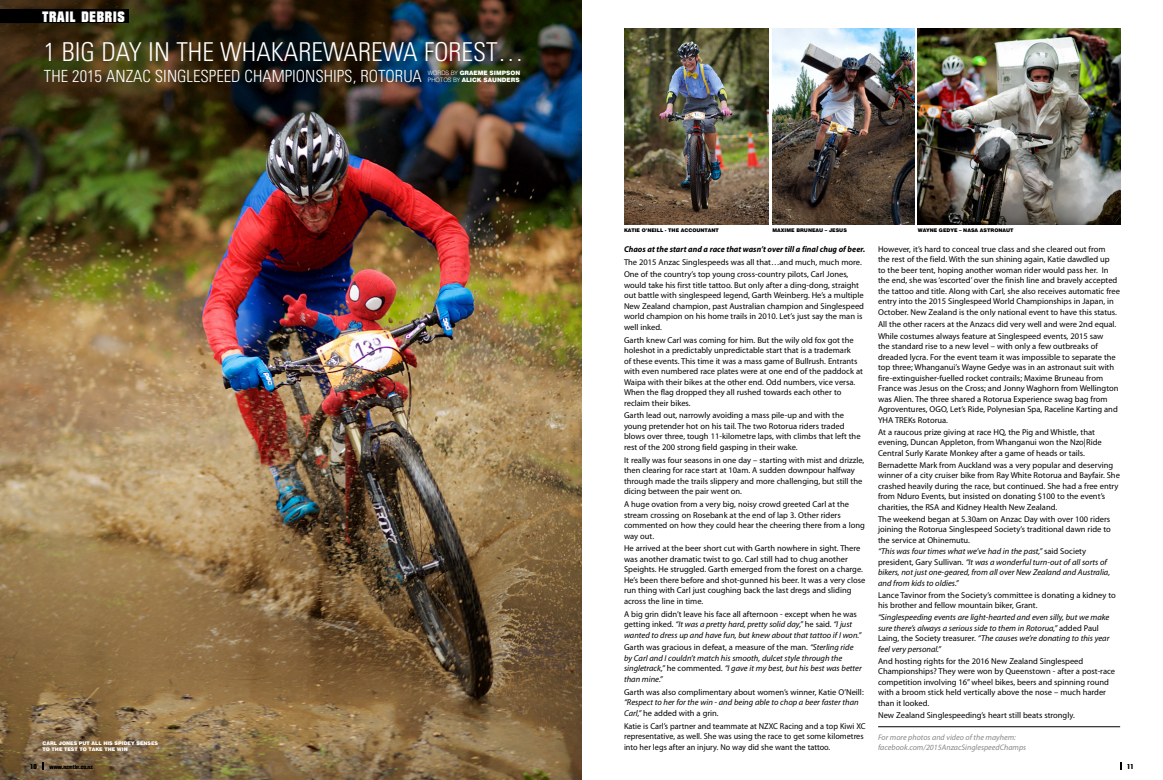
<style>
.page{position:relative;width:1163px;height:780px;background:#fff}
.page>*{position:absolute;margin:0;border:0;box-sizing:border-box;transform-origin:0 0}
.t1{font:300 condensed 26px "Univers";color:#fff}
.t2{font:300 condensed 16.8px "Univers";color:#fff}
.t3{font:900 15px "Facet";letter-spacing:.05em;color:#fff}
.t4{font:8.5px/10.5px "Myriad Pro";color:#000}
.t5{font:italic 8.5px/10.5px "Myriad Pro";color:#000}
.t6{font:italic 700 8.5px "Myriad Pro";color:#000;scale:.96 1}
.t7{font:italic 8px/10px "Myriad Pro";color:#878787}
.t8{font:900 7.1px "Facet";color:#000}
.t9{font:900 6px/7.2px "Swiss 721 BT";color:#fff}
.t10{font:900 6px "Facet";color:#000}
.t11{font:900 5px "Swiss 721 BT";color:#000}
.t12{font:900 5px/6px "Swiss 721 BT";color:#fff}
.s1{font-weight:300}
.s2{font-style:normal}
</style>
<div class="page">
<img style="left:0;top:0;width:581px;height:780px">
<div style="left:0;top:10px;width:128px;height:13px;background:#000"></div>
<img style="left:772px;top:28px;width:142px;height:196px">
<img style="left:624px;top:28px;width:144px;height:196px">
<img style="left:917px;top:29px;width:202px;height:195px">
<hr style="left:878px;top:726px;width:241px;height:1px;background:#000">
<h3 class="t3" style="left:42px;top:8px;width:84px">TRAIL DEBRIS</h3>
<h1 class="t1" style="left:44px;top:37px;width:481px">1 BIG DAY IN THE WHAKAREWAREWA FOREST…</h1>
<h2 class="t2" style="left:44px;top:66px;width:379px">THE 2015 ANZAC SINGLESPEED CHAMPIONSHIPS, ROTORUA</h2>
<p class="t9" style="left:427px;top:69px;width:94px"><span class="s1">WORDS BY</span> GRAEME SIMPSON<br><span class="s1">PHOTOS BY</span> ALICK SAUNDERS</p>
<p class="t12" style="left:43px;top:740px;width:117px">CARL JONES PUT ALL HIS SPIDEY SENSES<br>TO THE TEST TO TAKE THE WIN</p>
<p class="t11" style="left:624px;top:227px;width:96px">KATIE O’NEILL - THE ACCOUNTANT</p>
<p class="t11" style="left:772px;top:227px;width:76px">MAXIME BRUNEAU – JESUS</p>
<p class="t11" style="left:917px;top:227px;width:97px">WAYNE GEDYE – NASA ASTRONAUT</p>
<p class="t6" style="left:624px;top:243px;width:253px">Chaos at the start and a race that wasn’t over till a final chug of beer.</p>
<p class="t4" style="left:624px;top:255px;width:239px;line-height:12.8px">The 2015 Anzac Singlespeeds was all that…and much, much more.<br>One of the country’s top young cross-country pilots, Carl Jones,</p>
<p class="t4" style="left:624px;top:279px;width:241px">would take his first title tattoo. But only after a ding-dong, straight out battle with singlespeed legend, Garth Weinberg. He’s a multiple New Zealand champion, past Australian champion and Singlespeed world champion on his home trails in 2010. Let’s just say the man is well inked.</p>
<p class="t4" style="left:624px;top:334px;width:240px">Garth knew Carl was coming for him. But the wily old fox got the holeshot in a predictably unpredictable start that is a trademark<br>of these events. This time it was a mass game of Bullrush. Entrants with even numbered race plates were at one end of the paddock at Waipa with their bikes at the other end. Odd numbers, vice versa.<br>When the flag dropped they all rushed towards each other to reclaim their bikes.</p>
<p class="t4" style="left:624px;top:410px;width:238px">Garth lead out, narrowly avoiding a mass pile-up and with the young pretender hot on his tail. The two Rotorua riders traded blows over three, tough 11-kilometre laps, with climbs that left the rest of the 200 strong field gasping in their wake.</p>
<p class="t4" style="left:624px;top:454px;width:242px">It really was four seasons in one day – starting with mist and drizzle, then clearing for race start at 10am. A sudden downpour halfway through made the trails slippery and more challenging, but still the dicing between the pair went on.</p>
<p class="t4" style="left:624px;top:499px;width:242px">A huge ovation from a very big, noisy crowd greeted Carl at the stream crossing on Rosebank at the end of lap 3. Other riders commented on how they could hear the cheering there from a long way out.</p>
<p class="t4" style="left:624px;top:543px;width:243px">He arrived at the beer short cut with Garth nowhere in sight. There was another dramatic twist to go. Carl still had to chug another Speights. He struggled. Garth emerged from the forest on a charge.<br>He’s been there before and shot-gunned his beer. It was a very close run thing with Carl just coughing back the last dregs and sliding across the line in time.</p>
<p class="t5" style="left:624px;top:608px;width:239px"><span class="s2">A big grin didn’t leave his face all afternoon - except when he was getting inked.</span> “It was a pretty hard, pretty solid day,” <span class="s2">he said.</span> “I just wanted to dress up and have fun, but knew about that tattoo if I won.”</p>
<p class="t5" style="left:624px;top:642px;width:239px"><span class="s2">Garth was gracious in defeat, a measure of the man.</span> “Sterling ride by Carl and I couldn’t match his smooth, dulcet style through the singletrack,” <span class="s2">he commented.</span> “I gave it my best, but his best was better than mine.”</p>
<p class="t4" style="left:624px;top:686px;width:241px">Garth was also complimentary about women’s winner, Katie O’Neill:</p>
<p class="t5" style="left:624px;top:697px;width:236px">“Respect to her for the win - and being able to chop a beer faster than<br>Carl,” <span class="s2">he added with a grin.</span></p>
<p class="t4" style="left:624px;top:720px;width:243px">Katie is Carl’s partner and teammate at NZXC Racing and a top Kiwi XC representative, as well. She was using the race to get some kilometres into her legs after an injury. No way did she want the tattoo.</p>
<p class="t4" style="left:878px;top:243px;width:243px">However, it’s hard to conceal true class and she cleared out from<br>the rest of the field. With the sun shining again, Katie dawdled up<br>to the beer tent, hoping another woman rider would pass her. In the end, she was ‘escorted’ over the finish line and bravely accepted the tattoo and title. Along with Carl, she also receives automatic free entry into the 2015 Singlespeed World Championships in Japan, in October. New Zealand is the only national event to have this status.</p>
<p class="t4" style="left:878px;top:318px;width:240px;line-height:11.9px">All the other racers at the Anzacs did very well and were 2nd equal.<br>While costumes always feature at Singlespeed events, 2015 saw</p>
<p class="t4" style="left:878px;top:341px;width:242px">the standard rise to a new level – with only a few outbreaks of dreaded lycra. For the event team it was impossible to separate the top three; Whanganui’s Wayne Gedye was in an astronaut suit with fire-extinguisher-fuelled rocket contrails; Maxime Bruneau from France was Jesus on the Cross; and Jonny Waghorn from Wellington was Alien. The three shared a Rotorua Experience swag bag from Agroventures, OGO, Let’s Ride, Polynesian Spa, Raceline Karting and YHA TREKs Rotorua.</p>
<p class="t4" style="left:878px;top:426px;width:225px">At a raucous prize giving at race HQ, the Pig and Whistle, that evening, Duncan Appleton, from Whanganui won the Nzo|Ride<br>Central Surly Karate Monkey after a game of heads or tails.</p>
<p class="t4" style="left:878px;top:459px;width:243px">Bernadette Mark from Auckland was a very popular and deserving winner of a city cruiser bike from Ray White Rotorua and Bayfair. She crashed heavily during the race, but continued. She had a free entry from Nduro Events, but insisted on donating $100 to the event’s charities, the RSA and Kidney Health New Zealand.</p>
<p class="t4" style="left:878px;top:513px;width:234px;text-align:justify">The weekend began at 5.30am on Anzac Day with over 100 riders joining the Rotorua Singlespeed Society’s traditional dawn ride to the service at Ohinemutu.</p>
<p class="t5" style="left:878px;top:546px;width:233px">“This was four times what we’ve had in the past,” <span class="s2">said Society president, Gary Sullivan.</span> “It was a wonderful turn-out of all sorts of bikers, not just one-geared, from all over New Zealand and Australia, and from kids to oldies.”</p>
<p class="t4" style="left:878px;top:589px;width:239px">Lance Tavinor from the Society’s committee is donating a kidney to his brother and fellow mountain biker, Grant.</p>
<p class="t5" style="left:878px;top:612px;width:233px">“Singlespeeding events are light-hearted and even silly, but we make sure there’s always a serious side to them in Rotorua,” <span class="s2">added Paul Laing, the Society treasurer.</span> “The causes we’re donating to this year feel very personal.”</p>
<p class="t4" style="left:878px;top:655px;width:238px">And hosting rights for the 2016 New Zealand Singlespeed Championships? They were won by Queenstown - after a post-race competition involving 16” wheel bikes, beers and spinning round with a broom stick held vertically above the nose – much harder than it looked.</p>
<p class="t4" style="left:878px;top:710px;width:198px">New Zealand Singlespeeding’s heart still beats strongly.</p>
<p class="t7" style="left:878px;top:731px;width:150px">For more photos and video of the mayhem: facebook.com/2015AnzacSinglespeedChamps</p>
<p class="t8" style="left:30px;top:762px;width:8px">10</p>
<p class="t10" style="left:49px;top:763px;width:45px">www.nzmtbr.co.nz</p>
<p class="t8" style="left:1126px;top:762px;width:8px">11</p>
</div>
